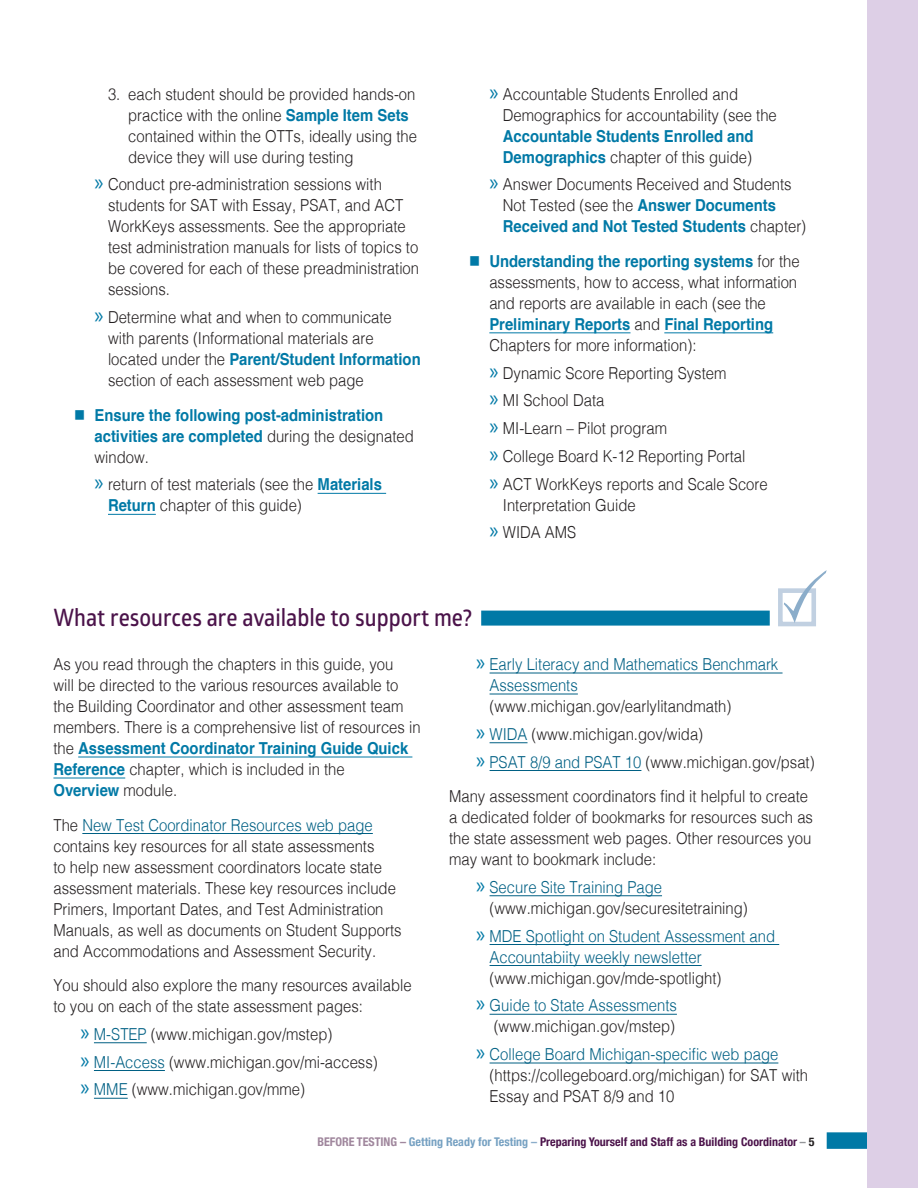
<style>
.page{position:relative;width:918px;height:1188px;background:#fff}
.page>*{position:absolute;margin:0;border:0;box-sizing:border-box;transform-origin:0 0}
.subhead1{font:24px "Glober Semi Bold Free";color:#4b134a;scale:.9 1}
.text1{font:300 16.5px/21px "Helvetica";color:#231f20;scale:.9 1}
.t1{font:300 16.5px/21px "Helvetica";color:#006084;scale:.9 1}
.t2{font:700 16.5px/21px "Helvetica";color:#0079a6;scale:.9 1}
.t3{font:700 condensed 12px "Helvetica Neue";color:#4b134a}
.s1{font-weight:700;color:#0079a6}
.s2{font-family:"Myriad Pro";font-weight:400;font-size:24px;color:#0079a6}
.s3{font-weight:300;color:#231f20}
.s4{color:#0079a6}
.s5{color:#006084}
.s6{color:#231f20}
.s7{color:#a0879d}
.s8{color:#76a1c2}
.s9{color:#8badca}
.s10{color:#939598}
</style>
<div class="page">
<div style="left:827px;top:1132px;width:51px;height:17px;background:#0079a6"></div>
<div style="left:867px;top:0;width:51px;height:1188px;background:#ddcfe6"></div>
<hr style="left:318px;top:493px;width:68px;height:1px;background:#0079a6">
<hr style="left:108px;top:514px;width:48px;height:1px;background:#0079a6">
<hr style="left:489px;top:332px;width:142px;height:1px;background:#0079a6">
<hr style="left:664px;top:332px;width:109px;height:1px;background:#0079a6">
<div style="left:481px;top:611px;width:289px;height:15px;background:#0079a6"></div>
<svg style="left:778px;top:588px;width:38px;height:38px"></svg>
<svg style="left:784px;top:570px;width:43px;height:53px"></svg>
<hr style="left:78px;top:757px;width:334px;height:1px;background:#0079a6">
<hr style="left:53px;top:778px;width:72px;height:1px;background:#0079a6">
<hr style="left:82px;top:833px;width:291px;height:1px;background:#006084">
<hr style="left:94px;top:1042px;width:53px;height:1px;background:#006084">
<hr style="left:94px;top:1070px;width:71px;height:1px;background:#006084">
<hr style="left:94px;top:1098px;width:34px;height:1px;background:#006084">
<hr style="left:490px;top:673px;width:293px;height:1px;background:#006084">
<hr style="left:490px;top:694px;width:88px;height:1px;background:#006084">
<hr style="left:490px;top:742px;width:38px;height:1px;background:#006084">
<hr style="left:490px;top:770px;width:151px;height:1px;background:#006084">
<hr style="left:490px;top:895px;width:172px;height:1px;background:#006084">
<hr style="left:490px;top:944px;width:289px;height:1px;background:#006084">
<hr style="left:490px;top:965px;width:212px;height:1px;background:#006084">
<hr style="left:490px;top:1014px;width:187px;height:1px;background:#006084">
<hr style="left:490px;top:1063px;width:288px;height:1px;background:#006084">
<p class="text1" style="left:128px;top:82px;width:322px;text-indent:-20px">3. each student should be provided hands-on practice with the online <span class="s1">Sample Item Sets </span>contained within the OTTs, ideally using the device they will use during testing</p>
<p class="text1" style="left:108px;top:173px;width:347px;text-indent:-14px"><span class="s2">»</span> Conduct pre-administration sessions with students for SAT with Essay, PSAT, and ACT WorkKeys assessments. See the appropriate test administration manuals for lists of topics to be covered for each of these preadministration sessions.</p>
<p class="text1" style="left:108px;top:306px;width:349px;text-indent:-14px"><span class="s2">»</span> Determine what and when to communicate with parents (Informational materials are located under the <span class="s1">Parent/Student Information </span>section of each assessment web page</p>
<p class="t2" style="left:94px;top:405px;width:356px;text-indent:-20px">■ Ensure the following post-administration activities are completed <span class="s3">during the designated window.</span></p>
<p class="text1" style="left:108px;top:473px;width:306px;text-indent:-14px"><span class="s2">»</span> return of test materials (see the <span class="s1">Materials<br>Return</span> chapter of this guide)</p>
<p class="text1" style="left:503px;top:82px;width:306px;text-indent:-14px"><span class="s2">»</span> Accountable Students Enrolled and Demographics for accountability (see the <span class="s1">Accountable Students Enrolled and Demographics</span> chapter of this guide)</p>
<p class="text1" style="left:503px;top:173px;width:339px;text-indent:-14px"><span class="s2">»</span> Answer Documents Received and Students<br>Not Tested (see the <span class="s1">Answer Documents<br>Received and Not Tested Students</span> chapter)</p>
<p class="text1" style="left:489px;top:249px;width:346px;text-indent:-20px"><span class="s4">■</span> <span class="s1">Understanding the reporting systems</span> for the assessments, how to access, what information and reports are available in each (see the <span class="s1">Preliminary Reports</span> and <span class="s1">Final Reporting </span>Chapters for more information):</p>
<p class="text1" style="left:489px;top:361px;width:265px"><span class="s2">»</span> Dynamic Score Reporting System</p>
<p class="text1" style="left:489px;top:389px;width:129px"><span class="s2">»</span> MI School Data</p>
<p class="text1" style="left:489px;top:417px;width:199px"><span class="s2">»</span> MI-Learn – Pilot program</p>
<p class="text1" style="left:489px;top:444px;width:286px"><span class="s2">»</span> College Board K-12 Reporting Portal</p>
<p class="text1" style="left:503px;top:472px;width:296px;text-indent:-14px"><span class="s2">»</span> ACT WorkKeys reports and Scale Score<br>Interpretation Guide</p>
<p class="text1" style="left:489px;top:521px;width:98px"><span class="s2">»</span> WIDA AMS</p>
<p class="subhead1" style="left:53px;top:601px;width:467px">What resources are available to support me?</p>
<p class="text1" style="left:53px;top:652px;width:410px">As you read through the chapters in this guide, you<br>will be directed to the various resources available to the Building Coordinator and other assessment team members. There is a comprehensive list of resources in the <span class="s1">Assessment Coordinator Training Guide Quick Reference</span> chapter, which is included in the<br><span class="s1">Overview</span> module.</p>
<p class="text1" style="left:53px;top:813px;width:388px">The <span class="s5">New Test Coordinator Resources web page </span>contains key resources for all state assessments<br>to help new assessment coordinators locate state assessment materials. These key resources include Primers, Important Dates, and Test Administration Manuals, as well as documents on Student Supports and Accommodations and Assessment Security.</p>
<p class="text1" style="left:53px;top:973px;width:399px">You should also explore the many resources available to you on each of the state assessment pages:</p>
<p class="text1" style="left:80px;top:1022px;width:281px"><span class="s2">»</span> <span class="s5">M-STEP</span> (www.michigan.gov/mstep)</p>
<p class="text1" style="left:80px;top:1050px;width:332px"><span class="s2">»</span> <span class="s5">MI-Access</span> (www.michigan.gov/mi-access)</p>
<p class="text1" style="left:80px;top:1078px;width:251px"><span class="s2">»</span> <span class="s5">MME</span> (www.michigan.gov/mme)</p>
<p class="t1" style="left:490px;top:652px;width:322px;text-indent:-14px"><span class="s2">»</span> Early Literacy and Mathematics Benchmark<br>Assessments <span class="s6">(www.michigan.gov/earlylitandmath)</span></p>
<p class="text1" style="left:476px;top:722px;width:254px"><span class="s2">»</span> <span class="s5">WIDA</span> (www.michigan.gov/wida)</p>
<p class="text1" style="left:476px;top:750px;width:378px"><span class="s2">»</span> <span class="s5">PSAT 8/9 and PSAT 10</span> (www.michigan.gov/psat)</p>
<p class="text1" style="left:449px;top:784px;width:406px">Many assessment coordinators find it helpful to create a dedicated folder of bookmarks for resources such as the state assessment web pages. Other resources you may want to bookmark include:</p>
<p class="text1" style="left:490px;top:875px;width:288px;text-indent:-14px"><span class="s2">»</span> <span class="s5">Secure Site Training Page </span>(www.michigan.gov/securesitetraining)</p>
<p class="t1" style="left:490px;top:924px;width:319px;text-indent:-14px"><span class="s2">»</span> MDE Spotlight on Student Assessment and<br>Accountabiity weekly newsletter <span class="s6">(www.michigan.gov/mde-spotlight)</span></p>
<p class="text1" style="left:476px;top:994px;width:225px;text-align:right"><span class="s2">»</span> <span class="s5">Guide to State Assessments </span>(www.michigan.gov/mstep)</p>
<p class="text1" style="left:490px;top:1042px;width:355px;text-indent:-14px"><span class="s2">»</span> <span class="s5">College Board Michigan-specific web page </span>(https://collegeboard.org/michigan) for SAT with<br>Essay and PSAT 8/9 and 10</p>
<p class="t3" style="left:317px;top:1132px;width:499px"><span class="s7">BEFORE TESTING –</span> <span class="s8">Getting Ready for Testing</span> <span class="s9">–</span> Preparing Yourself and Staff as a Building Coordinator <span class="s10">–</span> <span class="s6">5</span></p>
</div>
